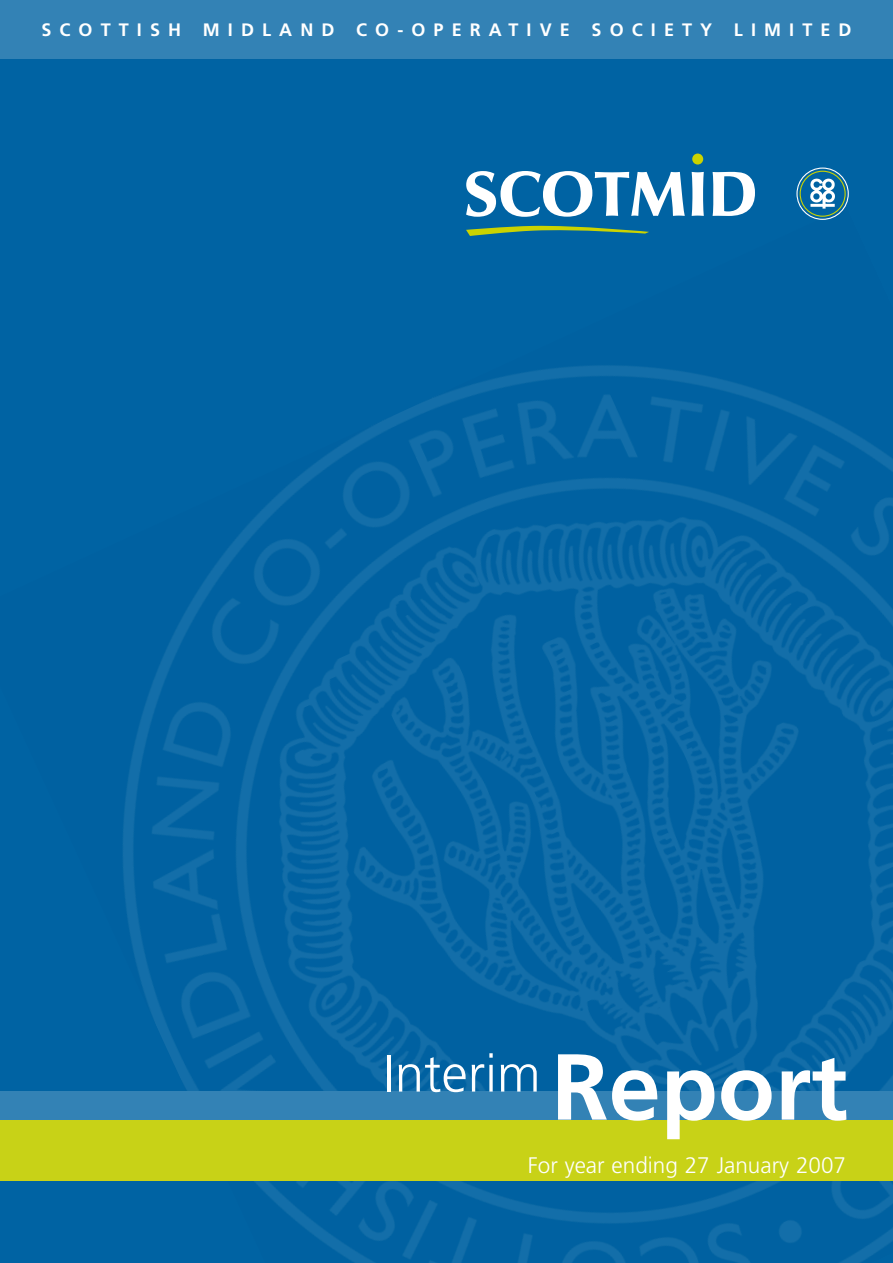
<style>
.page{position:relative;width:893px;height:1263px;background:#0063a3}
.page>*{position:absolute;margin:0;border:0;box-sizing:border-box;transform-origin:0 0}
.t1{font:300 52.5px "Frutiger";color:#fff}
.t2{font:300 22.5px "Frutiger";color:#fff}
.t3{font:700 18px "Frutiger";letter-spacing:.45em;color:#fff}
.s1{font-weight:700;font-size:93.45px}
</style>
<div class="page">
<img style="left:0;top:207px;width:893px;height:1056px">
<div style="left:0;top:0;width:893px;height:58px;background:#3382b5"></div>
<div style="left:800px;top:171px;width:46px;height:46px;border:1px solid #cbd300;border-radius:50%"></div>
<svg style="left:810px;top:178px;width:25px;height:31px"></svg>
<svg style="left:466px;top:171px;width:219px;height:46px"></svg>
<svg style="left:692px;top:172px;width:12px;height:44px"></svg>
<svg style="left:713px;top:172px;width:42px;height:44px"></svg>
<div style="left:692px;top:154px;width:11px;height:11px;background:#cbd300;border-radius:50%"></div>
<svg style="left:466px;top:225px;width:183px;height:11px"></svg>
<div style="left:796px;top:168px;width:53px;height:52px;border:1px solid #fff;border-radius:50%"></div>
<div style="left:0;top:1091px;width:893px;height:61px;background:#3382b5"></div>
<div style="left:0;top:1120px;width:893px;height:60px;background:#c8d217"></div>
<p class="t3" style="left:41px;top:19px;width:812px">SCOTTIS H MIDLAND CO-OPERATIVE SOCIETY LIM ITED</p>
<h1 class="t1" style="left:383px;top:1044px;width:466px">Interim <span class="s1">REPORT</span></h1>
<p class="t2" style="left:528px;top:1153px;width:320px">For year ending 27 January 2007</p>
</div>
